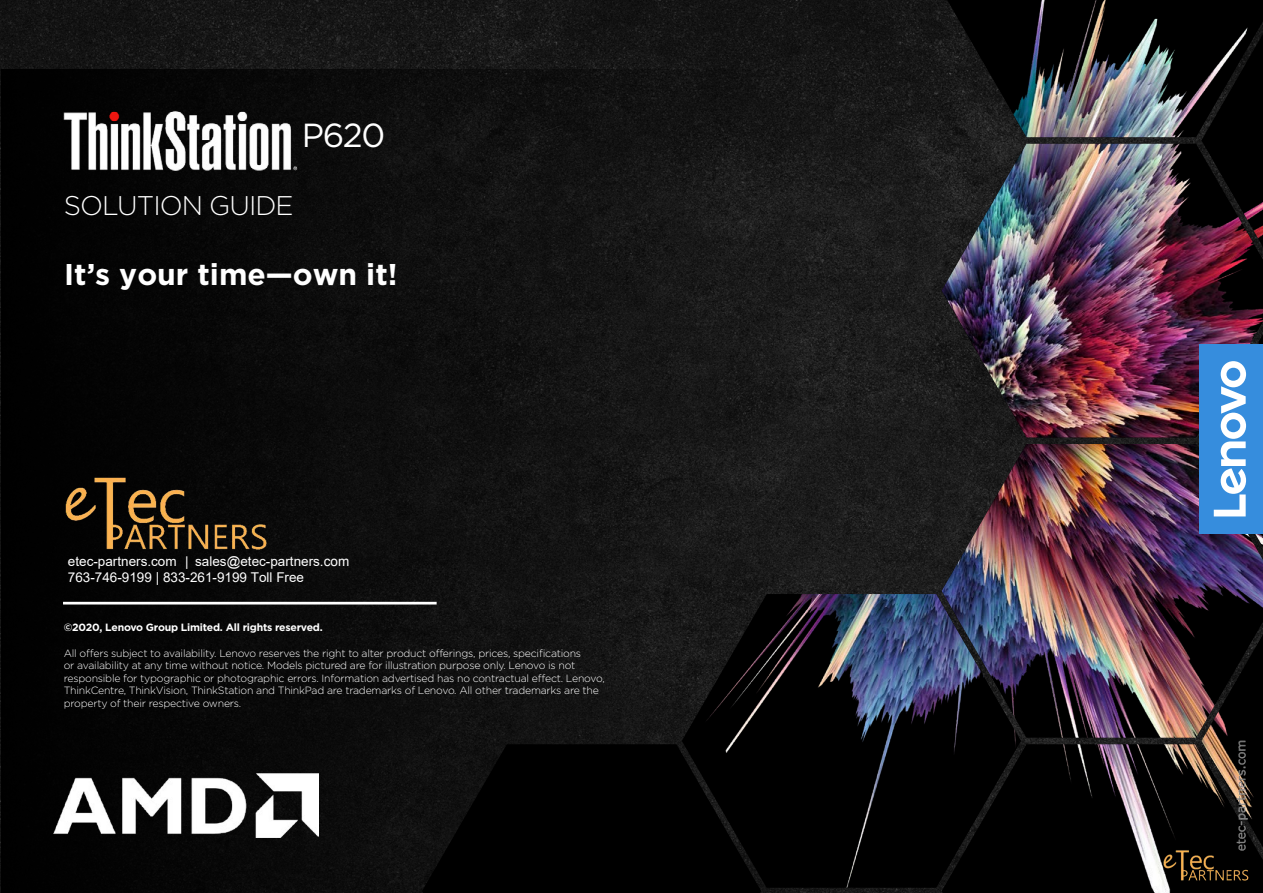
<style>
.page{position:relative;width:1263px;height:893px;background:#fff}
.page>*{position:absolute;margin:0;border:0;box-sizing:border-box;transform-origin:0 0}
.t1{font:33.3px "Gotham";color:#fff}
.t2{font:700 30px "Gotham";color:#fff}
.t3{font:300 27px "Gotham";letter-spacing:-.035em;color:#fff}
.t4{font:13.5px/16.2px "Arial";color:#fff}
.t5{font:300 10.5px/12.6px "Gotham";letter-spacing:-.02em;color:#fff}
.t6{font:700 10.5px "Gotham";letter-spacing:-.02em;color:#fff}
</style>
<div class="page">
<img style="left:0;top:0;width:422px;height:893px">
<div style="left:1px;top:69px;width:864px;height:824px;background:#070707"></div>
<div style="left:422px;top:0;width:22px;height:888px;background:#101010"></div>
<img style="left:444px;top:0;width:819px;height:893px">
<div style="left:1199px;top:344px;width:64px;height:190px;background:#368ddd"></div>
<svg style="left:1214px;top:361px;width:32px;height:155px"></svg>
<img style="left:63px;top:97px;width:243px;height:87px">
<img style="left:53px;top:773px;width:266px;height:64px">
<img style="left:1156px;top:717px;width:93px;height:164px">
<img style="left:65px;top:477px;width:202px;height:73px">
<hr style="left:63px;top:602px;width:374px;height:2px;background:#fff">
<h1 class="t1" style="left:302px;top:114px;width:85px">P620</h1>
<h3 class="t3" style="left:64px;top:188px;width:231px">SOLUTION GUIDE</h3>
<h2 class="t2" style="left:64px;top:254px;width:335px">It’s your time—own it!</h2>
<p class="t4" style="left:68px;top:553px;width:283px">etec-partners.com | sales@etec-partners.com<br>763-746-9199 | 833-261-9199 Toll Free</p>
<p class="t6" style="left:64px;top:621px;width:260px">©2020, Lenovo Group Limited. All rights reserved.</p>
<p class="t5" style="left:64px;top:646px;width:542px">All offers subject to availability. Lenovo reserves the right to alter product offerings, prices, specifications<br>or availability at any time without notice. Models pictured are for illustration purpose only. Lenovo is not responsible for typographic or photographic errors. Information advertised has no contractual effect. Lenovo, ThinkCentre, ThinkVision, ThinkStation and ThinkPad are trademarks of Lenovo. All other trademarks are the property of their respective owners.</p>
</div>
